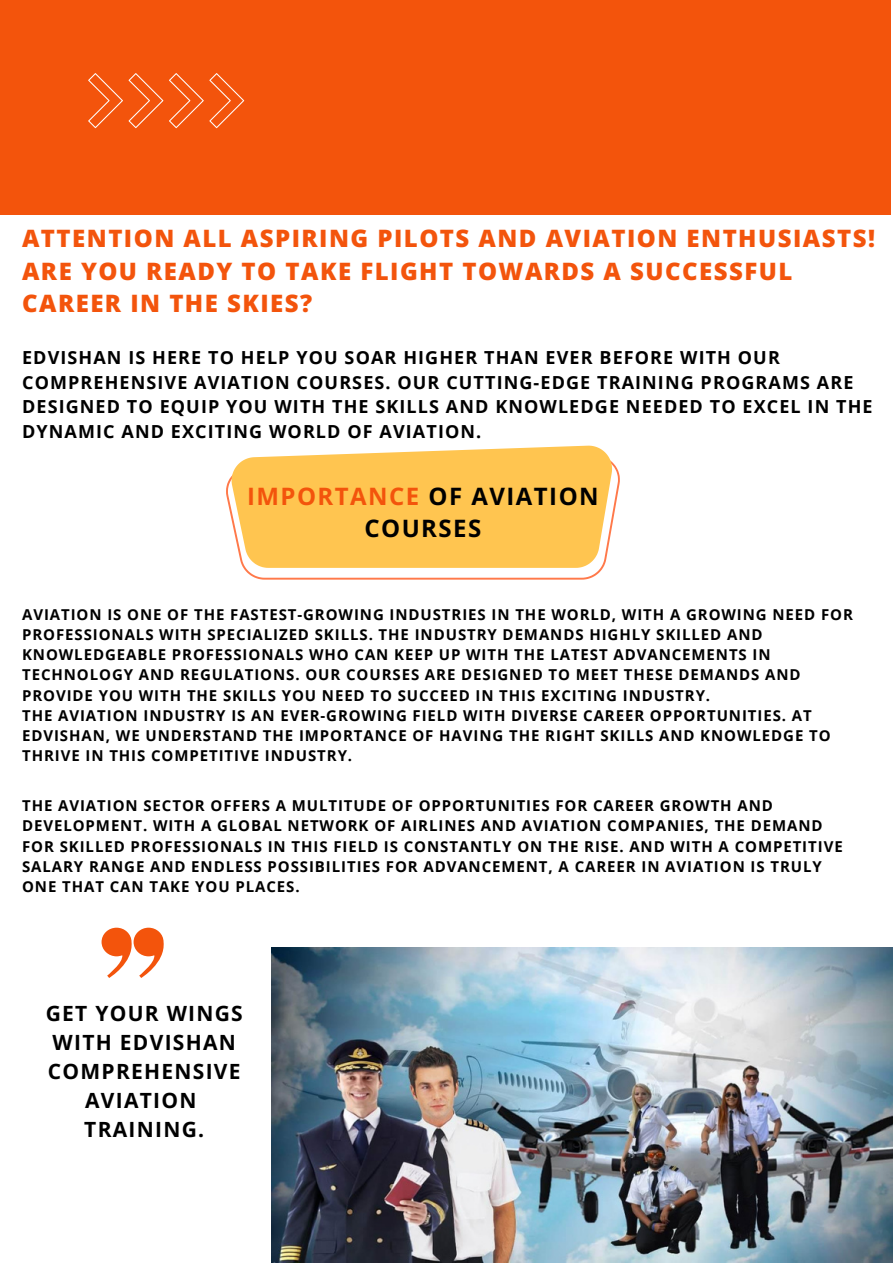
<style>
.page{position:relative;width:893px;height:1264px;background:#fff}
.page>*{position:absolute;margin:0;border:0;box-sizing:border-box;transform-origin:0 0}
.t1{font:800 24px/32.5px "Open Sans";letter-spacing:.06em;color:#f3540c}
.t2{font:700 24px/32.5px "Open Sans";letter-spacing:.06em;color:#000;text-align:center}
.t3{font:700 21px/29.2px "Open Sans";letter-spacing:.06em;color:#000;text-align:center}
.t4{font:700 18px/24.8px "Open Sans";letter-spacing:.06em;color:#000}
.t5{font:700 15px/20.2px "Open Sans";letter-spacing:.06em;color:#000}
.s1{color:#f3540c}
</style>
<div class="page">
<div style="left:0;top:0;width:889px;height:214px;background:#f3540c"></div>
<svg style="left:169px;top:73px;width:75px;height:55px"></svg>
<svg style="left:129px;top:73px;width:34px;height:55px"></svg>
<svg style="left:88px;top:73px;width:35px;height:55px"></svg>
<svg style="left:226px;top:462px;width:394px;height:117px"></svg>
<svg style="left:231px;top:445px;width:381px;height:123px;background:#ffc95f"></svg>
<img style="left:272px;top:947px;width:620px;height:315px">
<svg style="left:101px;top:927px;width:63px;height:50px"></svg>
<h1 class="t1" style="left:22px;top:221px;width:854px">ATTENTION ALL ASPIRING PILOTS AND AVIATION ENTHUSIASTS!<br>ARE YOU READY TO TAKE FLIGHT TOWARDS A SUCCESSFUL<br>CAREER IN THE SKIES?</h1>
<p class="t4" style="left:22px;top:344px;width:852px">EDVISHAN IS HERE TO HELP YOU SOAR HIGHER THAN EVER BEFORE WITH OUR COMPREHENSIVE AVIATION COURSES. OUR CUTTING-EDGE TRAINING PROGRAMS ARE DESIGNED TO EQUIP YOU WITH THE SKILLS AND KNOWLEDGE NEEDED TO EXCEL IN THE DYNAMIC AND EXCITING WORLD OF AVIATION.</p>
<h1 class="t2" style="left:247px;top:479px;width:353px"><span class="s1">IMPORTANCE</span> OF AVIATION<br>COURSES</h1>
<p class="t5" style="left:22px;top:603px;width:832px">AVIATION IS ONE OF THE FASTEST-GROWING INDUSTRIES IN THE WORLD, WITH A GROWING NEED FOR PROFESSIONALS WITH SPECIALIZED SKILLS. THE INDUSTRY DEMANDS HIGHLY SKILLED AND KNOWLEDGEABLE PROFESSIONALS WHO CAN KEEP UP WITH THE LATEST ADVANCEMENTS IN TECHNOLOGY AND REGULATIONS. OUR COURSES ARE DESIGNED TO MEET THESE DEMANDS AND PROVIDE YOU WITH THE SKILLS YOU NEED TO SUCCEED IN THIS EXCITING INDUSTRY.<br>THE AVIATION INDUSTRY IS AN EVER-GROWING FIELD WITH DIVERSE CAREER OPPORTUNITIES. AT EDVISHAN, WE UNDERSTAND THE IMPORTANCE OF HAVING THE RIGHT SKILLS AND KNOWLEDGE TO THRIVE IN THIS COMPETITIVE INDUSTRY.</p>
<p class="t5" style="left:22px;top:795px;width:822px">THE AVIATION SECTOR OFFERS A MULTITUDE OF OPPORTUNITIES FOR CAREER GROWTH AND DEVELOPMENT. WITH A GLOBAL NETWORK OF AIRLINES AND AVIATION COMPANIES, THE DEMAND FOR SKILLED PROFESSIONALS IN THIS FIELD IS CONSTANTLY ON THE RISE. AND WITH A COMPETITIVE SALARY RANGE AND ENDLESS POSSIBILITIES FOR ADVANCEMENT, A CAREER IN AVIATION IS TRULY ONE THAT CAN TAKE YOU PLACES.</p>
<h2 class="t3" style="left:46px;top:997px;width:199px">GET YOUR WINGS<br>WITH EDVISHAN<br>COMPREHENSIVE<br>AVIATION<br>TRAINING.</h2>
</div>
